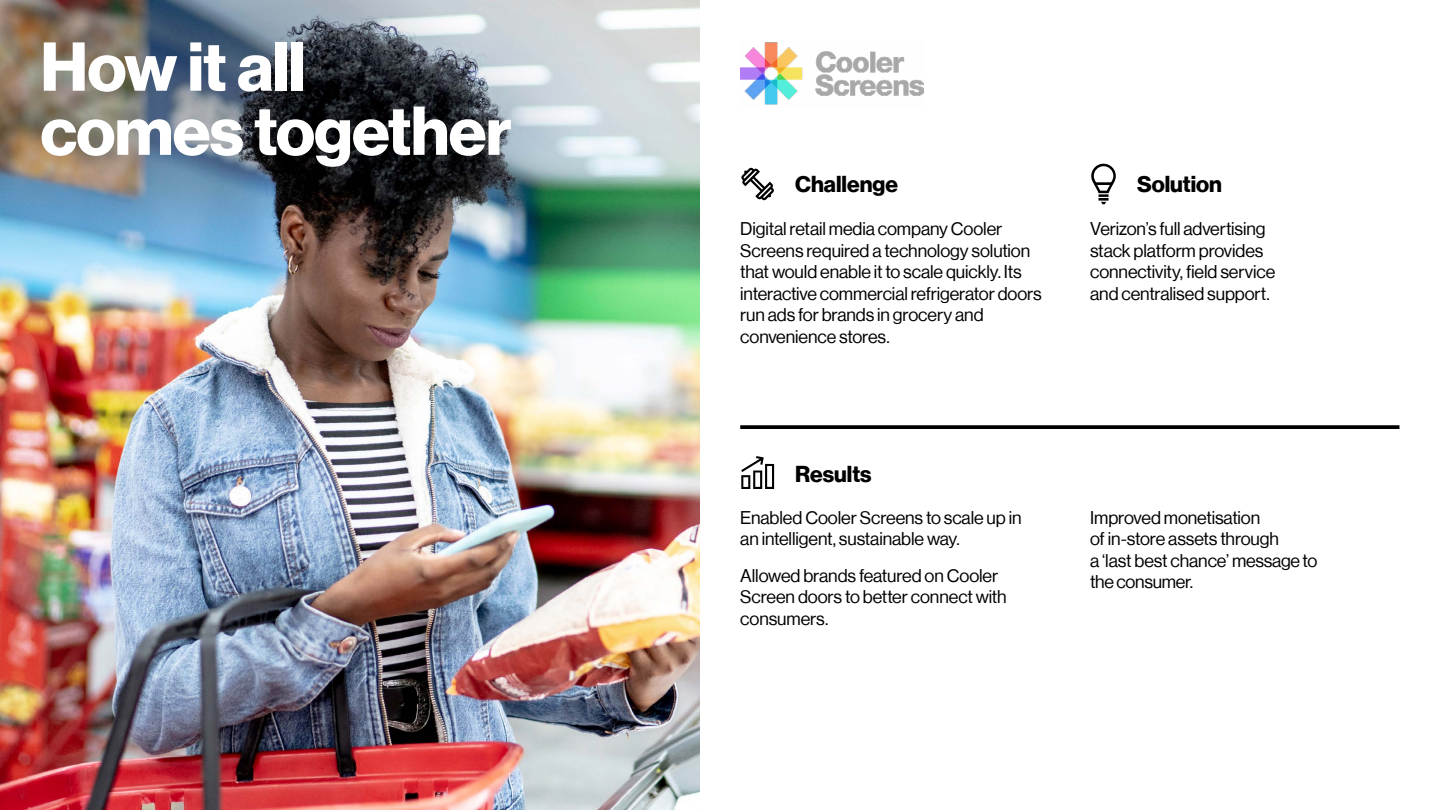
<style>
.page{position:relative;width:1440px;height:810px;background:#fff}
.page>*{position:absolute;margin:0;border:0;box-sizing:border-box;transform-origin:0 0}
.t1{font:700 67.5px/64.1px "Verizon NH Ge DS";letter-spacing:-.01em;color:#fff}
.t2{font:700 22.5px "Verizon NH Ge DS";color:#000}
.t3{font:18px/21.6px "Verizon NH Ge DS";letter-spacing:-.005em;color:#000}
</style>
<div class="page">
<img style="left:0;top:0;width:700px;height:810px">
<img style="left:740px;top:42px;width:183px;height:63px">
<svg style="left:741px;top:168px;width:33px;height:32px"></svg>
<svg style="left:741px;top:456px;width:33px;height:33px"></svg>
<svg style="left:1091px;top:163px;width:25px;height:41px"></svg>
<svg style="left:740px;top:425px;width:660px;height:4px;background:#101010"></svg>
<h1 class="t1" style="left:40px;top:34px;width:473px">How it all comes together</h1>
<p class="t2" style="left:795px;top:171px;width:104px">Challenge</p>
<p class="t3" style="left:740px;top:218px;width:303px">Digital retail media company Cooler Screens required a technology solution that would enable it to scale quickly. Its interactive commercial refrigerator doors run ads for brands in grocery and convenience stores.</p>
<p class="t2" style="left:1137px;top:171px;width:86px">Solution</p>
<p class="t3" style="left:1090px;top:218px;width:187px">Verizon’s full advertising stack platform provides connectivity, field service and centralised support.</p>
<p class="t2" style="left:795px;top:461px;width:78px">Results</p>
<p class="t3" style="left:740px;top:506px;width:283px">Enabled Cooler Screens to scale up in an intelligent, sustainable way.</p>
<p class="t3" style="left:740px;top:564px;width:268px">Allowed brands featured on Cooler<br>Screen doors to better connect with consumers.</p>
<p class="t3" style="left:1090px;top:506px;width:229px">Improved monetisation<br>of in-store assets through<br>a ‘last best chance’ message to the consumer.</p>
</div>
